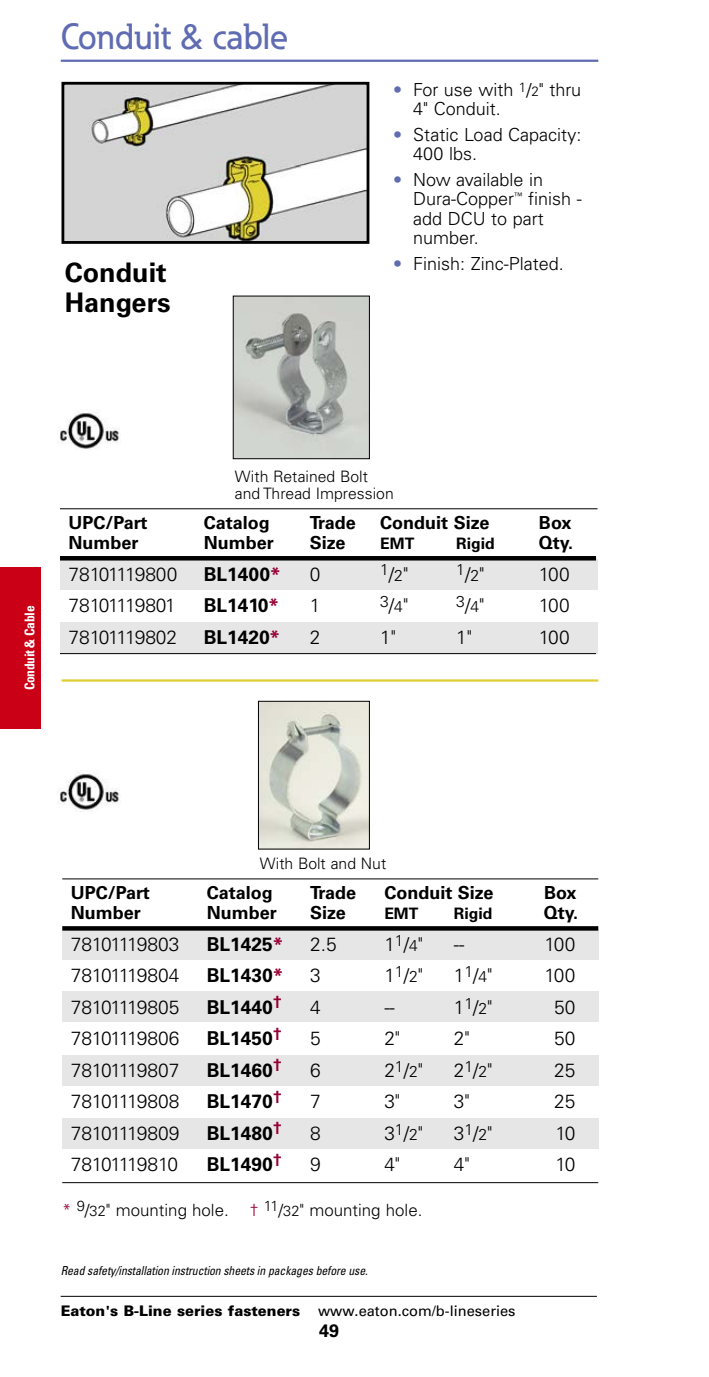
<style>
.page{position:relative;width:709px;height:1377px;background:#fff}
.page>*{position:absolute;margin:0;border:0;box-sizing:border-box;transform-origin:0 0}
.t1{font:500 36px "Eaton";color:#5f6cb2}
.t2{font:700 27px/29.2px "Univers LT Std";color:#000}
.t3{font:300 19.12px "Univers LT Std";letter-spacing:-.05em;color:#000}
.t4{font:300 19.12px "Univers LT Std";letter-spacing:-.025em;color:#000}
.t5{font:700 19.12px "Univers LT Std";color:#000}
.t6{font:300 18px/19.1px "Univers LT Std";color:#000}
.t7{font:700 18px "Univers LT Std";color:#000}
.t8{font:300 16.88px "Univers LT Std";color:#000}
.t9{font:300 15.75px/16.9px "Univers LT Std";color:#000}
.t10{font:700 15.75px "Univers LT Std";color:#000}
.t11{font:900 14.62px "Univers LT Std";color:#000}
.t12{font:700 condensed 13.5px "Univers LT Std";letter-spacing:-.02em;color:#fff}
.t13{font:italic condensed 12.38px "Univers LT Std";letter-spacing:-.01em;color:#000;scale:.95 1}
.s1{color:#5f6cb2}
.s2{font-size:13.5px}
.s3{color:#970036}
.s4{font-size:19.12px}
.s5{font-size:15.75px}
.s6{font-size:14.62px}
.s7{font-weight:400}
</style>
<div class="page">
<hr style="left:61px;top:60px;width:537px;height:2px;background:#5f6cb2">
<div style="left:0;top:567px;width:40px;height:162px;background:#ca0016"></div>
<hr style="left:61px;top:1296px;width:536px;height:1px;background:#000">
<hr style="left:61px;top:679px;width:537px;height:3px;background:#dfce32">
<img style="left:260px;top:703px;width:108px;height:144px">
<div style="left:258px;top:701px;width:112px;height:148px;border:1px solid #000"></div>
<img style="left:235px;top:298px;width:133px;height:159px">
<div style="left:233px;top:296px;width:137px;height:163px;border:1px solid #000"></div>
<img style="left:65px;top:86px;width:300px;height:154px">
<div style="left:61px;top:82px;width:308px;height:162px;border:3px solid #000"></div>
<div style="left:60px;top:559px;width:537px;height:31px;background:#e6e6e6"></div>
<div style="left:60px;top:622px;width:537px;height:32px;background:#e6e6e6"></div>
<div style="left:60px;top:556px;width:536px;height:5px;background:#000"></div>
<hr style="left:60px;top:508px;width:537px;height:1px;background:#000">
<div style="left:62px;top:930px;width:536px;height:30px;background:#e6e6e6"></div>
<div style="left:62px;top:991px;width:536px;height:31px;background:#e6e6e6"></div>
<div style="left:62px;top:1056px;width:536px;height:30px;background:#e6e6e6"></div>
<div style="left:62px;top:1119px;width:536px;height:30px;background:#e6e6e6"></div>
<div style="left:62px;top:926px;width:536px;height:5px;background:#000"></div>
<hr style="left:62px;top:879px;width:536px;height:1px;background:#000">
<hr style="left:62px;top:1182px;width:536px;height:1px;background:#000">
<hr style="left:60px;top:653px;width:536px;height:1px;background:#000">
<img style="left:57px;top:411px;width:63px;height:39px">
<img style="left:57px;top:772px;width:63px;height:39px">
<h1 class="t1" style="left:61px;top:23px;width:229px">Conduit &amp; cable</h1>
<h2 class="t2" style="left:65px;top:261px;width:107px">Conduit<br>Hangers</h2>
<p class="t6" style="left:413px;top:82px;width:169px;text-indent:-20px"><span class="s1">•</span> For use with <sup>1</sup>/<span class="s2">2</span>" thru<br>4" Conduit.</p>
<p class="t6" style="left:413px;top:127px;width:170px;text-indent:-20px"><span class="s1">•</span> Static Load Capacity:<br>400 lbs.</p>
<p class="t6" style="left:413px;top:172px;width:170px;text-indent:-20px"><span class="s1">•</span> Now available in<br>Dura-Copper<sup>™</sup> finish - add DCU to part number.</p>
<p class="t6" style="left:393px;top:255px;width:172px"><span class="s1">•</span> Finish: Zinc-Plated.</p>
<p class="t12" style="left:25px;top:690px;width:86px;rotate:-90deg">Conduit &amp; Cable</p>
<p class="t9" style="left:235px;top:470px;width:160px">With Retained Bolt and Thread Impression</p>
<p class="t7" style="left:68px;top:516px;width:80px">UPC/Part</p>
<p class="t7" style="left:204px;top:516px;width:68px">Catalog</p>
<p class="t7" style="left:310px;top:516px;width:47px">Trade</p>
<p class="t7" style="left:380px;top:516px;width:111px">Conduit Size</p>
<p class="t7" style="left:539px;top:516px;width:34px">Box</p>
<p class="t7" style="left:68px;top:536px;width:72px">Number</p>
<p class="t7" style="left:204px;top:536px;width:72px">Number</p>
<p class="t7" style="left:310px;top:536px;width:37px">Size</p>
<p class="t10" style="left:380px;top:538px;width:36px">EMT</p>
<p class="t10" style="left:456px;top:538px;width:40px">Rigid</p>
<p class="t7" style="left:539px;top:536px;width:36px">Qty.</p>
<p class="t4" style="left:68px;top:567px;width:111px">78101119800</p>
<p class="t5" style="left:204px;top:567px;width:78px">BL1400<span class="s3">*</span></p>
<p class="t3" style="left:310px;top:567px;width:12px">0</p>
<p class="t9" style="left:380px;top:565px;width:30px">1<span class="s4">/</span>2<span class="s4">"</span></p>
<p class="t9" style="left:456px;top:565px;width:30px">1<span class="s4">/</span>2<span class="s4">"</span></p>
<p class="t3" style="left:539px;top:567px;width:32px">100</p>
<p class="t3" style="left:68px;top:598px;width:109px">78101119801</p>
<p class="t5" style="left:204px;top:598px;width:77px">BL1410<span class="s3">*</span></p>
<p class="t3" style="left:310px;top:598px;width:12px">1</p>
<p class="t9" style="left:380px;top:597px;width:30px">3<span class="s4">/</span>4<span class="s4">"</span></p>
<p class="t9" style="left:456px;top:597px;width:30px">3<span class="s4">/</span>4<span class="s4">"</span></p>
<p class="t3" style="left:539px;top:598px;width:32px">100</p>
<p class="t4" style="left:68px;top:630px;width:110px">78101119802</p>
<p class="t5" style="left:204px;top:630px;width:78px">BL1420<span class="s3">*</span></p>
<p class="t3" style="left:310px;top:630px;width:12px">2</p>
<p class="t3" style="left:380px;top:630px;width:17px">1"</p>
<p class="t3" style="left:456px;top:630px;width:17px">1"</p>
<p class="t3" style="left:539px;top:630px;width:32px">100</p>
<p class="t9" style="left:260px;top:857px;width:128px">With Bolt and Nut</p>
<p class="t7" style="left:71px;top:886px;width:80px">UPC/Part</p>
<p class="t7" style="left:207px;top:886px;width:68px">Catalog</p>
<p class="t7" style="left:310px;top:886px;width:47px">Trade</p>
<p class="t7" style="left:384px;top:886px;width:111px">Conduit Size</p>
<p class="t7" style="left:544px;top:886px;width:34px">Box</p>
<p class="t7" style="left:71px;top:906px;width:72px">Number</p>
<p class="t7" style="left:207px;top:906px;width:72px">Number</p>
<p class="t7" style="left:310px;top:906px;width:37px">Size</p>
<p class="t10" style="left:384px;top:908px;width:36px">EMT</p>
<p class="t10" style="left:454px;top:908px;width:40px">Rigid</p>
<p class="t7" style="left:544px;top:906px;width:36px">Qty.</p>
<p class="t4" style="left:71px;top:937px;width:110px">78101119803</p>
<p class="t5" style="left:207px;top:937px;width:78px">BL1425<span class="s3">*</span></p>
<p class="t3" style="left:310px;top:937px;width:28px">2.5</p>
<p class="t3" style="left:384px;top:937px;width:40px">1<sup>1</sup>/<span class="s5">4</span>"</p>
<p class="t3" style="left:454px;top:937px;width:12px">--</p>
<p class="t3" style="left:544px;top:937px;width:32px">100</p>
<p class="t4" style="left:71px;top:968px;width:110px">78101119804</p>
<p class="t5" style="left:207px;top:968px;width:78px">BL1430<span class="s3">*</span></p>
<p class="t3" style="left:310px;top:968px;width:12px">3</p>
<p class="t3" style="left:384px;top:968px;width:40px">1<sup>1</sup>/<span class="s5">2</span>"</p>
<p class="t3" style="left:454px;top:968px;width:40px">1<sup>1</sup>/<span class="s5">4</span>"</p>
<p class="t3" style="left:544px;top:968px;width:32px">100</p>
<p class="t4" style="left:71px;top:1000px;width:110px">78101119805</p>
<p class="t5" style="left:207px;top:1000px;width:77px">BL1440<sup>†</sup></p>
<p class="t3" style="left:310px;top:1000px;width:12px">4</p>
<p class="t3" style="left:384px;top:1000px;width:12px">--</p>
<p class="t3" style="left:454px;top:1000px;width:40px">1<sup>1</sup>/<span class="s5">2</span>"</p>
<p class="t3" style="left:554px;top:1000px;width:23px">50</p>
<p class="t4" style="left:71px;top:1031px;width:110px">78101119806</p>
<p class="t5" style="left:207px;top:1031px;width:77px">BL1450<sup>†</sup></p>
<p class="t3" style="left:310px;top:1031px;width:12px">5</p>
<p class="t3" style="left:384px;top:1031px;width:17px">2"</p>
<p class="t3" style="left:454px;top:1031px;width:17px">2"</p>
<p class="t3" style="left:554px;top:1031px;width:23px">50</p>
<p class="t4" style="left:71px;top:1063px;width:110px">78101119807</p>
<p class="t5" style="left:207px;top:1063px;width:77px">BL1460<sup>†</sup></p>
<p class="t3" style="left:310px;top:1063px;width:12px">6</p>
<p class="t3" style="left:384px;top:1063px;width:40px">2<sup>1</sup>/<span class="s5">2</span>"</p>
<p class="t3" style="left:454px;top:1063px;width:40px">2<sup>1</sup>/<span class="s5">2</span>"</p>
<p class="t3" style="left:554px;top:1063px;width:23px">25</p>
<p class="t4" style="left:71px;top:1094px;width:110px">78101119808</p>
<p class="t5" style="left:207px;top:1094px;width:77px">BL1470<sup>†</sup></p>
<p class="t3" style="left:310px;top:1094px;width:12px">7</p>
<p class="t3" style="left:384px;top:1094px;width:17px">3"</p>
<p class="t3" style="left:454px;top:1094px;width:17px">3"</p>
<p class="t3" style="left:554px;top:1094px;width:23px">25</p>
<p class="t4" style="left:71px;top:1126px;width:110px">78101119809</p>
<p class="t5" style="left:207px;top:1126px;width:77px">BL1480<sup>†</sup></p>
<p class="t3" style="left:310px;top:1126px;width:12px">8</p>
<p class="t3" style="left:384px;top:1126px;width:40px">3<sup>1</sup>/<span class="s5">2</span>"</p>
<p class="t3" style="left:454px;top:1126px;width:40px">3<sup>1</sup>/<span class="s5">2</span>"</p>
<p class="t3" style="left:555px;top:1126px;width:21px">10</p>
<p class="t3" style="left:71px;top:1157px;width:109px">78101119810</p>
<p class="t5" style="left:207px;top:1157px;width:77px">BL1490<sup>†</sup></p>
<p class="t3" style="left:310px;top:1157px;width:12px">9</p>
<p class="t3" style="left:384px;top:1157px;width:17px">4"</p>
<p class="t3" style="left:454px;top:1157px;width:17px">4"</p>
<p class="t3" style="left:555px;top:1157px;width:21px">10</p>
<p class="t8" style="left:62px;top:1204px;width:362px"><span class="s3">*</span> <sup>9</sup>/<span class="s6">32</span>" mounting hole. <span class="s3">†</span> <sup>11</sup>/<span class="s6">32</span>" mounting hole.</p>
<p class="t13" style="left:61px;top:1266px;width:325px">Read safety/installation instruction sheets in packages before use.</p>
<p class="t11" style="left:61px;top:1305px;width:456px">Eaton's B-Line series fasteners <span class="s7">www.eaton.com/b-lineseries</span></p>
<p class="t7" style="left:319px;top:1324px;width:22px">49</p>
</div>
